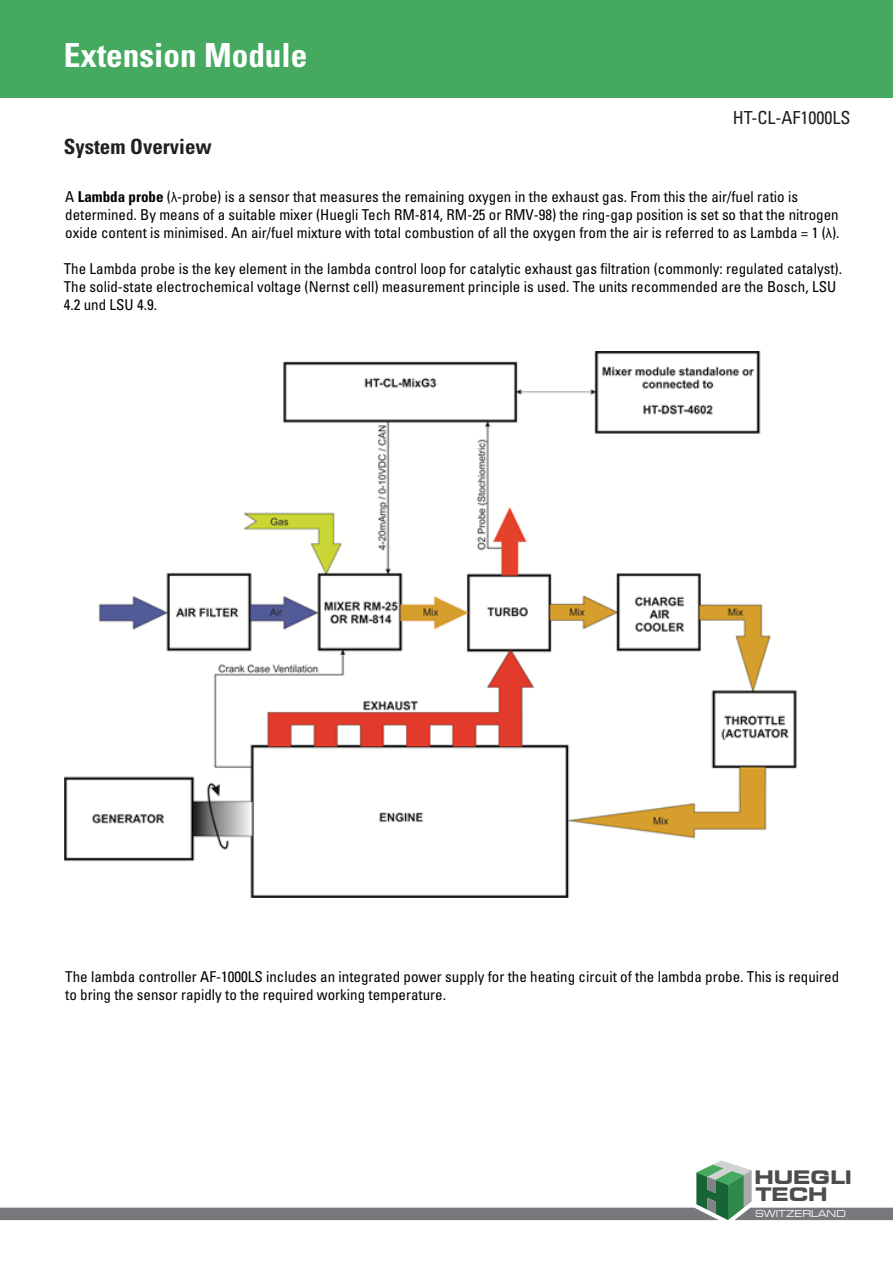
<style>
.page{position:relative;width:893px;height:1263px;background:#fff}
.page>*{position:absolute;margin:0;border:0;box-sizing:border-box;transform-origin:0 0}
.t1{font:700 condensed 33.15px "Univers LT Std";color:#fff}
.t2{font:700 condensed 21px "Univers LT Std";color:#231f20}
.t3{font:700 expanded 18.45px/17.9px "Square 721 BT";color:#4b4c4d}
.t4{font:condensed 18px "Univers LT Std";color:#231f20}
.t5{font:condensed 15px/18px "Univers LT Std";color:#000}
.t6{font:expanded 9.45px "Square 721 BT";color:#fff;scale:.96 1}
.s1{font-weight:700}
.s2{font-family:"Franklin Gothic";font-stretch:normal}
</style>
<div class="page">
<svg style="left:0;top:1160px;width:893px;height:60px"></svg>
<div style="left:0;top:0;width:893px;height:98px;background:#45aa5f"></div>
<img style="left:64px;top:351px;width:733px;height:547px">
<p class="t1" style="left:64px;top:34px;width:245px">Extension Module</p>
<p class="t2" style="left:64px;top:134px;width:150px">System Overview</p>
<p class="t4" style="left:733px;top:106px;width:119px">HT-CL-AF1000LS</p>
<p class="t5" style="left:65px;top:188px;width:734px">A <span class="s1">Lambda probe</span> (<span class="s2">λ</span>-probe) is a sensor that measures the remaining oxygen in the exhaust gas. From this the air/fuel ratio is</p>
<p class="t5" style="left:65px;top:206px;width:776px">determined. By means of a suitable mixer (Huegli Tech RM-814, RM-25 or RMV-98) the ring-gap position is set so that the nitrogen oxide content is minimised. An air/fuel mixture with total combustion of all the oxygen from the air is referred to as Lambda = 1 (<span class="s2">λ</span>).</p>
<p class="t5" style="left:64px;top:260px;width:780px">The Lambda probe is the key element in the lambda control loop for catalytic exhaust gas filtration (commonly: regulated catalyst).<br>The solid-state electrochemical voltage (Nernst cell) measurement principle is used. The units recommended are the Bosch, LSU<br>4.2 und LSU 4.9.</p>
<p class="t5" style="left:65px;top:967px;width:775px">The lambda controller AF-1000LS includes an integrated power supply for the heating circuit of the lambda probe. This is required to bring the sensor rapidly to the required working temperature.</p>
<p class="t3" style="left:754px;top:1168px;width:99px">HUEGLI<br>TECH</p>
<p class="t6" style="left:755px;top:1208px;width:96px">SWITZERLAND</p>
</div>
